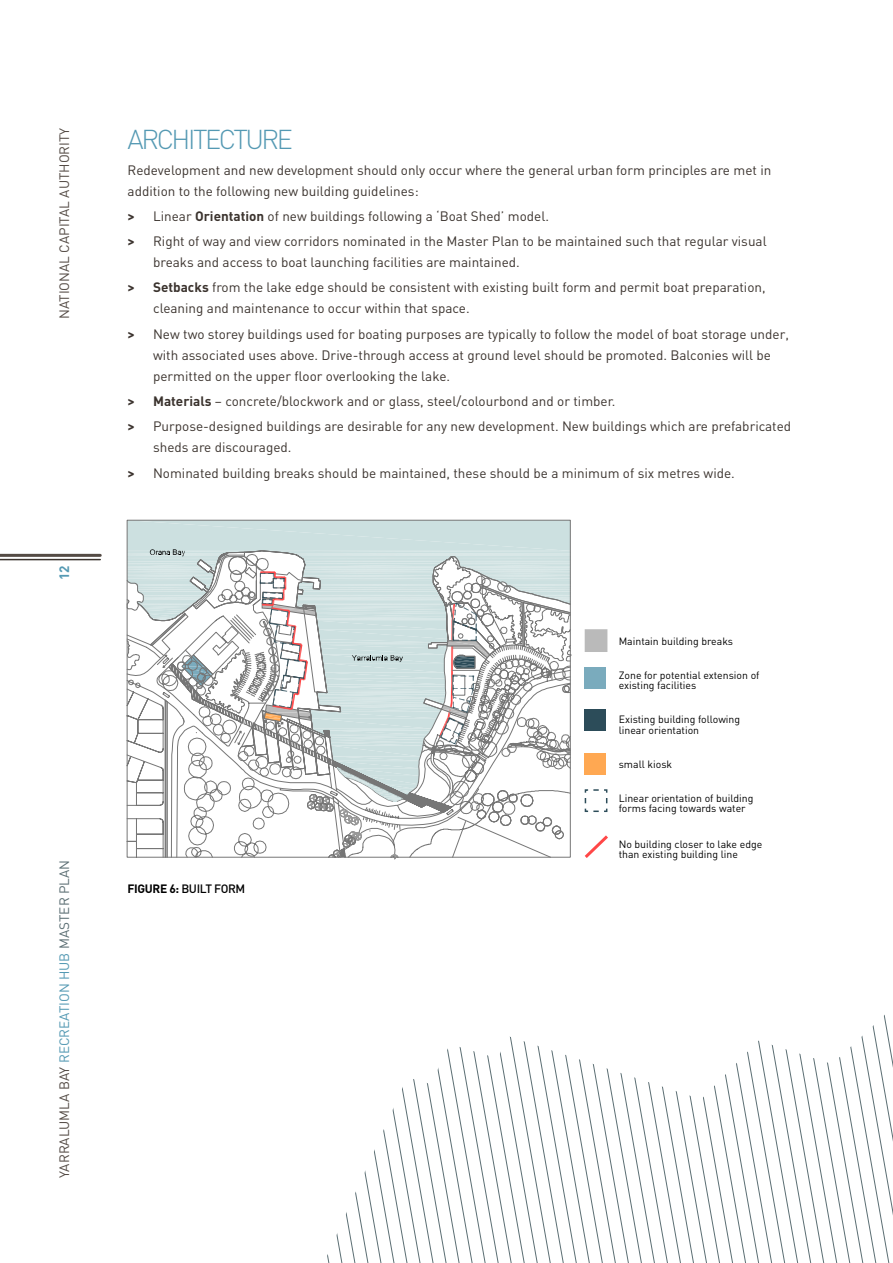
<style>
.page{position:relative;width:893px;height:1263px;background:#fff}
.page>*{position:absolute;margin:0;border:0;box-sizing:border-box;transform-origin:0 0}
.t1{font:300 27px "DIN";letter-spacing:-.09em;color:#5499b3}
.t2{font:13.5px/25.2px "DIN";color:#3b332e}
.t3{font:13.5px "DIN";color:#544b45}
.t4{font:700 13.5px "DIN";color:#5499b3}
.t5{font:500 12px "DIN";letter-spacing:-.03em;color:#000}
.t6{font:10.5px/10.5px "DIN";color:#000}
.s1{font-weight:700}
.s2{color:#5499b3}
.s3{color:#5b6e73}
</style>
<div class="page">
<hr style="left:0;top:559px;width:100px;height:1px;background:#3b332e">
<hr style="left:0;top:554px;width:100px;height:3px;background:#544b45">
<div style="left:585px;top:629px;width:22px;height:23px;background:#bababa"></div>
<div style="left:585px;top:668px;width:21px;height:21px;background:#7aabbd"></div>
<div style="left:585px;top:709px;width:21px;height:21px;background:#2c4c59"></div>
<div style="left:585px;top:754px;width:21px;height:21px;background:#ffa852"></div>
<svg style="left:584px;top:789px;width:24px;height:23px"></svg>
<svg style="left:584px;top:835px;width:24px;height:23px"></svg>
<svg style="left:127px;top:520px;width:443px;height:339px"></svg>
<svg style="left:327px;top:1014px;width:566px;height:249px"></svg>
<p class="t3" style="left:56px;top:319px;width:193px;rotate:-90deg">national Capital authority</p>
<h1 class="t1" style="left:128px;top:122px;width:167px">ARC HITECTURE</h1>
<p class="t2" style="left:128px;top:159px;width:645px;line-height:21px">Redevelopment and new development should only occur where the general urban form principles are met in addition to the following new building guidelines:</p>
<p class="t2" style="left:128px;top:203px;width:641px"><span class="s1">&gt;</span> Linear <span class="s1">Orientation</span> of new buildings following a ‘Boat Shed’ model.<br><span class="s1">&gt;</span> Right of way and view corridors nominated in the Master Plan to be maintained such that regular visual</p>
<p class="t2" style="left:128px;top:249px;width:640px;text-indent:26px">breaks and access to boat launching facilities are maintained.<br><span class="s1">&gt; Setbacks</span> from the lake edge should be consistent with existing built form and permit boat preparation,</p>
<p class="t2" style="left:128px;top:296px;width:663px;text-indent:26px">cleaning and maintenance to occur within that space.<br><span class="s1">&gt;</span> N ew two storey buildings used for boating purposes are typically to follow the model of boat storage under,</p>
<p class="t2" style="left:153px;top:344px;width:619px;line-height:21px">with associated uses above. Drive-through access at ground level should be promoted. Balconies will be permitted on the upper floor overlooking the lake.</p>
<p class="t2" style="left:128px;top:388px;width:665px"><span class="s1">&gt; Materials</span> – concrete/blockwork and or glass, steel/colourbond and or timber.<br><span class="s1">&gt;</span> Purpose-designed buildings are desirable for any new development. New buildings which are prefabricated</p>
<p class="t2" style="left:128px;top:434px;width:609px;text-indent:26px">sheds are discouraged.<br><span class="s1">&gt;</span> Nominated building breaks should be maintained, these should be a minimum of six metres wide.</p>
<p class="t4" style="left:56px;top:580px;width:16px;rotate:-90deg">12</p>
<p class="t3" style="left:56px;top:1178px;width:320px;rotate:-90deg">yarralumla bay <span class="s2">recreation hub</span> <span class="s3">master plan</span></p>
<p class="t5" style="left:128px;top:881px;width:117px"><span class="s1">Figure 6:</span> BUI LT FORM</p>
<p class="t6" style="left:619px;top:635px;width:116px">Maintain building breaks</p>
<p class="t6" style="left:619px;top:669px;width:142px">Zone for potential extension of existing facilities</p>
<p class="t6" style="left:619px;top:714px;width:123px">Existing building following linear orientation</p>
<p class="t6" style="left:619px;top:758px;width:55px">small kiosk</p>
<p class="t6" style="left:619px;top:792px;width:136px">Linear orientation of building forms facing towards water</p>
<p class="t6" style="left:619px;top:838px;width:145px">No building closer to lake edge than existing building line</p>
</div>
